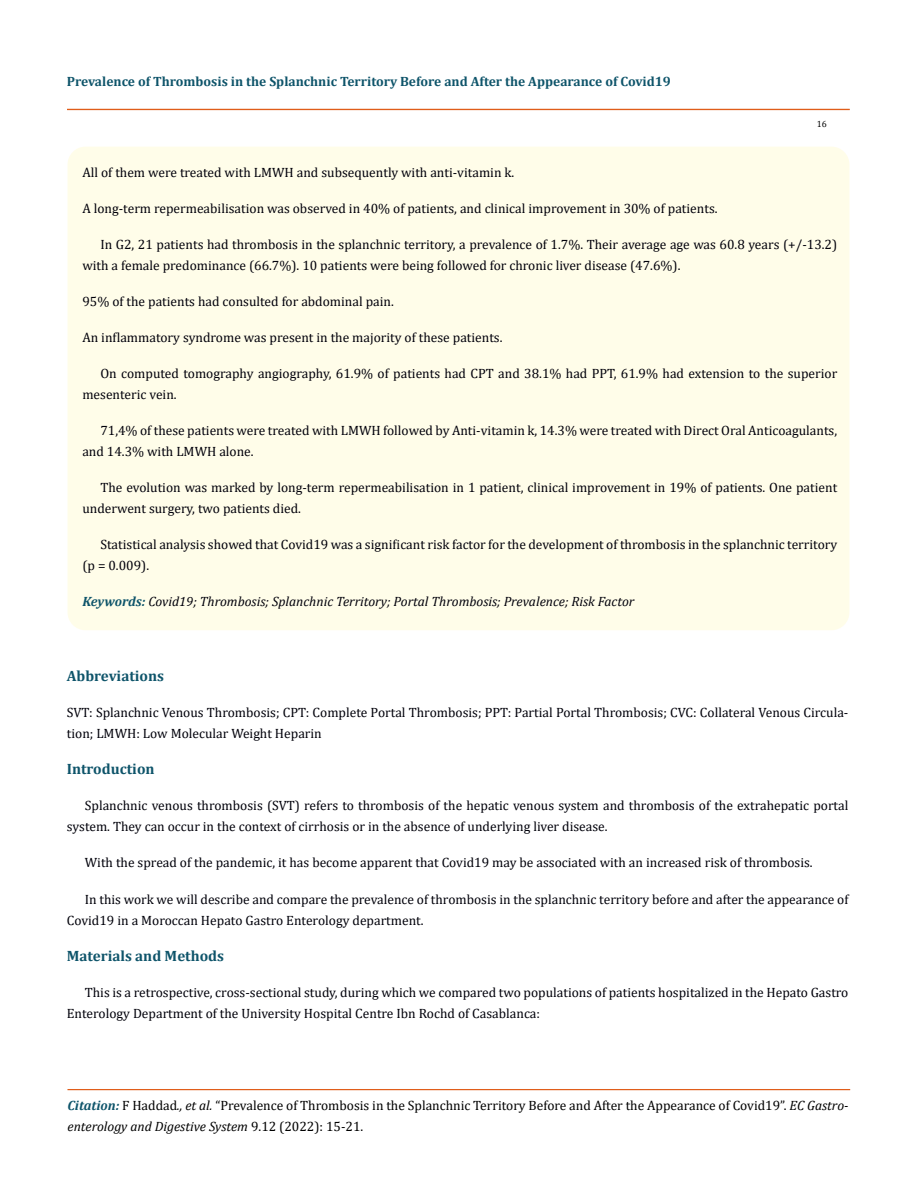
<style>
.page{position:relative;width:917px;height:1190px;background:#fff}
.page>*{position:absolute;margin:0;border:0;box-sizing:border-box;transform-origin:0 0}
.t1{font:700 15px "Cambria";color:#0e546a}
.t2{font:13.5px/21px "Cambria";color:#00000a}
.t3{font:13.5px/21px "Cambria";color:#000}
.t4{font:italic 13.5px "Cambria";color:#00000a}
.t5{font:700 13.5px "Cambria";color:#0e546a}
.t6{font:9px "Cambria";color:#000}
.s1{font-weight:700;color:#0e546a}
.s2{font-weight:700;font-style:italic;color:#0e546a}
.s3{font-style:italic}
</style>
<div class="page">
<div style="left:67px;top:109px;width:782px;height:1px;border:1px solid #e05d1a"></div>
<div style="left:68px;top:1089px;width:781px;height:1px;border:1px solid #e05d1a"></div>
<div style="left:68px;top:147px;width:781px;height:483px;background:#fffde9;border-radius:18px"></div>
<p class="t5" style="left:67px;top:72px;width:605px">Prevalence of Thrombosis in the Splanchnic Territory Before and After the Appearance of Covid19</p>
<p class="t6" style="left:816px;top:118px;width:11px">16</p>
<p class="t2" style="left:82px;top:162px;width:433px">All of them were treated with LMWH and subsequently with anti-vitamin k.</p>
<p class="t2" style="left:82px;top:198px;width:636px">A long-term repermeabilisation was observed in 40% of patients, and clinical improvement in 30% of patients.</p>
<p class="t2" style="left:82px;top:234px;width:756px;text-indent:18px">In G2, 21 patients had thrombosis in the splanchnic territory, a prevalence of 1.7%. Their average age was 60.8 years (+/-13.2) with a female predominance (66.7%). 10 patients were being followed for chronic liver disease (47.6%).</p>
<p class="t2" style="left:82px;top:291px;width:313px">95% of the patients had consulted for abdominal pain.</p>
<p class="t2" style="left:82px;top:327px;width:421px">An inflammatory syndrome was present in the majority of these patients.</p>
<p class="t2" style="left:82px;top:363px;width:756px;text-indent:18px">On computed tomography angiography, 61.9% of patients had CPT and 38.1% had PPT, 61.9% had extension to the superior mesenteric vein.</p>
<p class="t2" style="left:82px;top:420px;width:756px;text-indent:18px">71,4% of these patients were treated with LMWH followed by Anti-vitamin k, 14.3% were treated with Direct Oral Anticoagulants, and 14.3% with LMWH alone.</p>
<p class="t2" style="left:82px;top:477px;width:756px;text-indent:18px">The evolution was marked by long-term repermeabilisation in 1 patient, clinical improvement in 19% of patients. One patient underwent surgery, two patients died.</p>
<p class="t2" style="left:82px;top:534px;width:756px;text-indent:18px">Statistical analysis showed that Covid19 was a significant risk factor for the development of thrombosis in the splanchnic territory (p = 0.009).</p>
<p class="t4" style="left:82px;top:592px;width:553px"><span class="s1">Keywords:</span> Covid19; Thrombosis; Splanchnic Territory; Portal Thrombosis; Prevalence; Risk Factor</p>
<p class="t1" style="left:67px;top:665px;width:99px">Abbreviations</p>
<p class="t2" style="left:67px;top:702px;width:783px">SVT: Splanchnic Venous Thrombosis; CPT: Complete Portal Thrombosis; PPT: Partial Portal Thrombosis; CVC: Collateral Venous Circula&shy;tion; LMWH: Low Molecular Weight Heparin</p>
<p class="t1" style="left:67px;top:758px;width:89px">Introduction</p>
<p class="t2" style="left:67px;top:795px;width:783px;text-indent:18px">Splanchnic venous thrombosis (SVT) refers to thrombosis of the hepatic venous system and thrombosis of the extrahepatic portal system. They can occur in the context of cirrhosis or in the absence of underlying liver disease.</p>
<p class="t2" style="left:85px;top:852px;width:729px">With the spread of the pandemic, it has become apparent that Covid19 may be associated with an increased risk of thrombosis.</p>
<p class="t2" style="left:67px;top:888px;width:783px;text-indent:18px">In this work we will describe and compare the prevalence of thrombosis in the splanchnic territory before and after the appearance of<br>Covid19 in a Moroccan Hepato Gastro Enterology department.</p>
<p class="t1" style="left:67px;top:944px;width:159px">Materials and Methods</p>
<p class="t2" style="left:67px;top:981px;width:783px;text-indent:18px">This is a retrospective, cross-sectional study, during which we compared two populations of patients hospitalized in the Hepato Gastro<br>Enterology Department of the University Hospital Centre Ibn Rochd of Casablanca:</p>
<p class="t3" style="left:68px;top:1094px;width:782px"><span class="s2">Citation:</span> F Haddad<span class="s3">., et al.</span> “Prevalence of Thrombosis in the Splanchnic Territory Before and After the Appearance of Covid19”. <span class="s3">EC Gastro&shy;enterology and Digestive System</span> 9.12 (2022): 15-21.</p>
</div>
